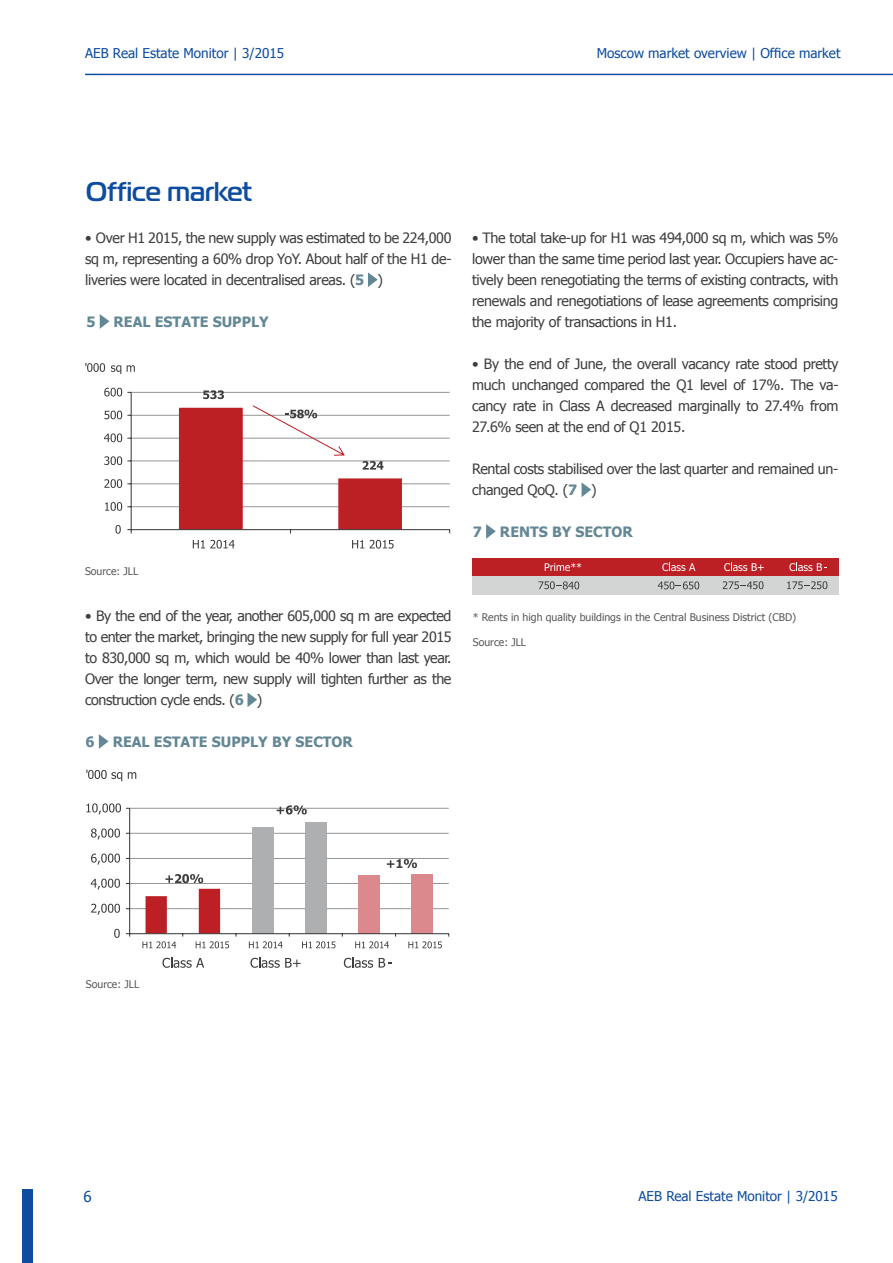
<style>
.page{position:relative;width:893px;height:1263px;background:#fff}
.page>*{position:absolute;margin:0;border:0;box-sizing:border-box;transform-origin:0 0}
.t1{font:700 27px "Magistral C";color:#0d4c9f}
.t2{font:15px "Tahoma";color:#0d4c9f}
.t3{font:14.25px/21px "Tahoma";letter-spacing:-.02em;color:#3e3e3f;text-align:justify}
.t4{font:700 14.25px "Tahoma";color:#648796}
.t5{font:13.5px "Tahoma";color:#0d4c9f}
.t6{font:10.5px "Tahoma";color:#57585a}
.s1{font-weight:700;color:#648796}
</style>
<div class="page">
<div style="left:23px;top:1189px;width:10px;height:74px;background:#0d4c9f"></div>
<hr style="left:85px;top:74px;width:808px;height:1px;background:#0d4c9f">
<svg style="left:368px;top:272px;width:10px;height:15px"></svg>
<svg style="left:247px;top:692px;width:10px;height:15px"></svg>
<svg style="left:582px;top:483px;width:9px;height:14px"></svg>
<svg style="left:100px;top:314px;width:9px;height:15px"></svg>
<svg style="left:99px;top:734px;width:10px;height:15px"></svg>
<svg style="left:486px;top:524px;width:10px;height:15px"></svg>
<hr style="left:131px;top:392px;width:319px;height:1px;background:#939598">
<hr style="left:131px;top:415px;width:319px;height:1px;background:#939598">
<hr style="left:131px;top:438px;width:319px;height:1px;background:#939598">
<hr style="left:131px;top:461px;width:319px;height:1px;background:#939598">
<hr style="left:131px;top:484px;width:319px;height:1px;background:#939598">
<hr style="left:131px;top:506px;width:319px;height:1px;background:#939598">
<hr style="left:131px;top:392px;width:1px;height:138px;background:#3e3e3f">
<hr style="left:131px;top:529px;width:319px;height:1px;background:#3e3e3f">
<svg style="left:127px;top:529px;width:5px;height:4px"></svg>
<svg style="left:203px;top:390px;width:21px;height:9px"></svg>
<svg style="left:115px;top:525px;width:6px;height:9px"></svg>
<svg style="left:105px;top:502px;width:26px;height:9px"></svg>
<svg style="left:104px;top:479px;width:27px;height:9px"></svg>
<svg style="left:104px;top:456px;width:27px;height:9px"></svg>
<svg style="left:104px;top:433px;width:27px;height:9px"></svg>
<svg style="left:104px;top:411px;width:27px;height:8px"></svg>
<svg style="left:104px;top:388px;width:27px;height:8px"></svg>
<svg style="left:193px;top:540px;width:42px;height:9px"></svg>
<svg style="left:352px;top:540px;width:12px;height:8px"></svg>
<svg style="left:370px;top:540px;width:24px;height:9px"></svg>
<svg style="left:85px;top:363px;width:20px;height:9px"></svg>
<svg style="left:111px;top:365px;width:10px;height:9px"></svg>
<svg style="left:127px;top:365px;width:8px;height:7px"></svg>
<svg style="left:179px;top:405px;width:223px;height:128px"></svg>
<hr style="left:130px;top:808px;width:319px;height:1px;background:#939598">
<hr style="left:130px;top:833px;width:319px;height:1px;background:#939598">
<hr style="left:130px;top:858px;width:319px;height:1px;background:#939598">
<hr style="left:130px;top:883px;width:319px;height:1px;background:#939598">
<hr style="left:130px;top:908px;width:319px;height:1px;background:#939598">
<div style="left:252px;top:827px;width:21px;height:107px;background:#aeafb0"></div>
<div style="left:305px;top:822px;width:21px;height:112px;background:#aeafb0"></div>
<div style="left:358px;top:875px;width:21px;height:59px;background:#dc898d"></div>
<div style="left:411px;top:874px;width:22px;height:60px;background:#dc898d"></div>
<hr style="left:129px;top:808px;width:1px;height:126px;background:#3e3e3f">
<hr style="left:130px;top:933px;width:319px;height:1px;background:#3e3e3f">
<svg style="left:165px;top:874px;width:38px;height:9px"></svg>
<svg style="left:277px;top:805px;width:30px;height:9px"></svg>
<svg style="left:387px;top:859px;width:30px;height:9px"></svg>
<svg style="left:114px;top:929px;width:6px;height:9px"></svg>
<svg style="left:91px;top:904px;width:29px;height:11px"></svg>
<svg style="left:91px;top:879px;width:29px;height:11px"></svg>
<svg style="left:91px;top:853px;width:29px;height:12px"></svg>
<svg style="left:91px;top:828px;width:29px;height:11px"></svg>
<svg style="left:86px;top:803px;width:44px;height:11px"></svg>
<svg style="left:142px;top:889px;width:87px;height:59px"></svg>
<svg style="left:249px;top:941px;width:34px;height:7px"></svg>
<svg style="left:302px;top:941px;width:33px;height:7px"></svg>
<svg style="left:355px;top:941px;width:34px;height:7px"></svg>
<svg style="left:408px;top:941px;width:34px;height:7px"></svg>
<svg style="left:86px;top:770px;width:36px;height:11px"></svg>
<svg style="left:128px;top:772px;width:8px;height:7px"></svg>
<svg style="left:162px;top:957px;width:42px;height:11px"></svg>
<svg style="left:250px;top:957px;width:51px;height:11px"></svg>
<svg style="left:344px;top:957px;width:29px;height:11px"></svg>
<svg style="left:379px;top:958px;width:13px;height:10px"></svg>
<div style="left:473px;top:558px;width:173px;height:18px;background:#bc2024"></div>
<svg style="left:545px;top:563px;width:36px;height:8px"></svg>
<div style="left:646px;top:558px;width:64px;height:18px;background:#bc2024"></div>
<svg style="left:662px;top:563px;width:33px;height:8px"></svg>
<div style="left:710px;top:558px;width:64px;height:18px;background:#bc2024"></div>
<svg style="left:724px;top:563px;width:40px;height:8px"></svg>
<div style="left:774px;top:558px;width:65px;height:18px;background:#bc2024"></div>
<svg style="left:789px;top:563px;width:38px;height:8px"></svg>
<div style="left:473px;top:576px;width:173px;height:19px;background:#d2d5d4"></div>
<svg style="left:538px;top:581px;width:41px;height:8px"></svg>
<div style="left:646px;top:576px;width:64px;height:19px;background:#d2d5d4"></div>
<svg style="left:658px;top:581px;width:41px;height:8px"></svg>
<div style="left:710px;top:576px;width:64px;height:19px;background:#d2d5d4"></div>
<svg style="left:723px;top:581px;width:40px;height:8px"></svg>
<div style="left:774px;top:576px;width:65px;height:19px;background:#d2d5d4"></div>
<svg style="left:787px;top:581px;width:40px;height:8px"></svg>
<p class="t5" style="left:85px;top:44px;width:201px">AEB Real Estate Monitor | 3/2015</p>
<p class="t5" style="left:597px;top:44px;width:245px">Moscow market overview | Office market</p>
<h1 class="t1" style="left:86px;top:175px;width:167px">Office market</h1>
<p class="t3" style="left:85px;top:227px;width:368px">• Over H1 2015, the new supply was estimated to be 224,000 sq m, representing a 60% drop YoY. About half of the H1 de&shy;liveries were located in decentralised areas. (<span class="s1">5</span> )</p>
<p class="t4" style="left:87px;top:312px;width:11px">5</p>
<p class="t4" style="left:114px;top:312px;width:157px">REAL ESTATE SUPPLY</p>
<p class="t6" style="left:85px;top:564px;width:55px">Source: JLL</p>
<p class="t3" style="left:85px;top:605px;width:368px">• By the end of the year, another 605,000 sq m are expected to enter the market, bringing the new supply for full year 2015 to 830,000 sq m, which would be 40% lower than last year.<br>Over the longer term, new supply will tighten further as the construction cycle ends. (<span class="s1">6</span> )</p>
<p class="t4" style="left:86px;top:732px;width:11px">6</p>
<p class="t4" style="left:113px;top:732px;width:242px">REAL ESTATE SUPPLY BY SECTOR</p>
<p class="t3" style="left:472px;top:227px;width:368px">• The total take-up for H1 was 494,000 sq m, which was 5% lower than the same time period last year. Occupiers have ac&shy;tively been renegotiating the terms of existing contracts, with renewals and renegotiations of lease agreements comprising the majority of transactions in H1.</p>
<p class="t3" style="left:472px;top:353px;width:368px">• By the end of June, the overall vacancy rate stood pretty much unchanged compared the Q1 level of 17%. The va&shy;cancy rate in Class A decreased marginally to 27.4% from 27.6% seen at the end of Q1 2015.</p>
<p class="t3" style="left:472px;top:458px;width:368px">Rental costs stabilised over the last quarter and remained un&shy;changed QoQ. (<span class="s1">7</span> )</p>
<p class="t4" style="left:473px;top:522px;width:11px">7</p>
<p class="t4" style="left:500px;top:522px;width:134px">RENTS BY SECTOR</p>
<p class="t6" style="left:473px;top:610px;width:325px">* Rents in high quality buildings in the Central Business District (CBD)</p>
<p class="t6" style="left:473px;top:635px;width:55px">Source: JLL</p>
<p class="t6" style="left:86px;top:977px;width:55px">Source: JLL</p>
<p class="t2" style="left:84px;top:1187px;width:10px">6</p>
<p class="t5" style="left:638px;top:1187px;width:201px">AEB Real Estate Monitor | 3/2015</p>
</div>
